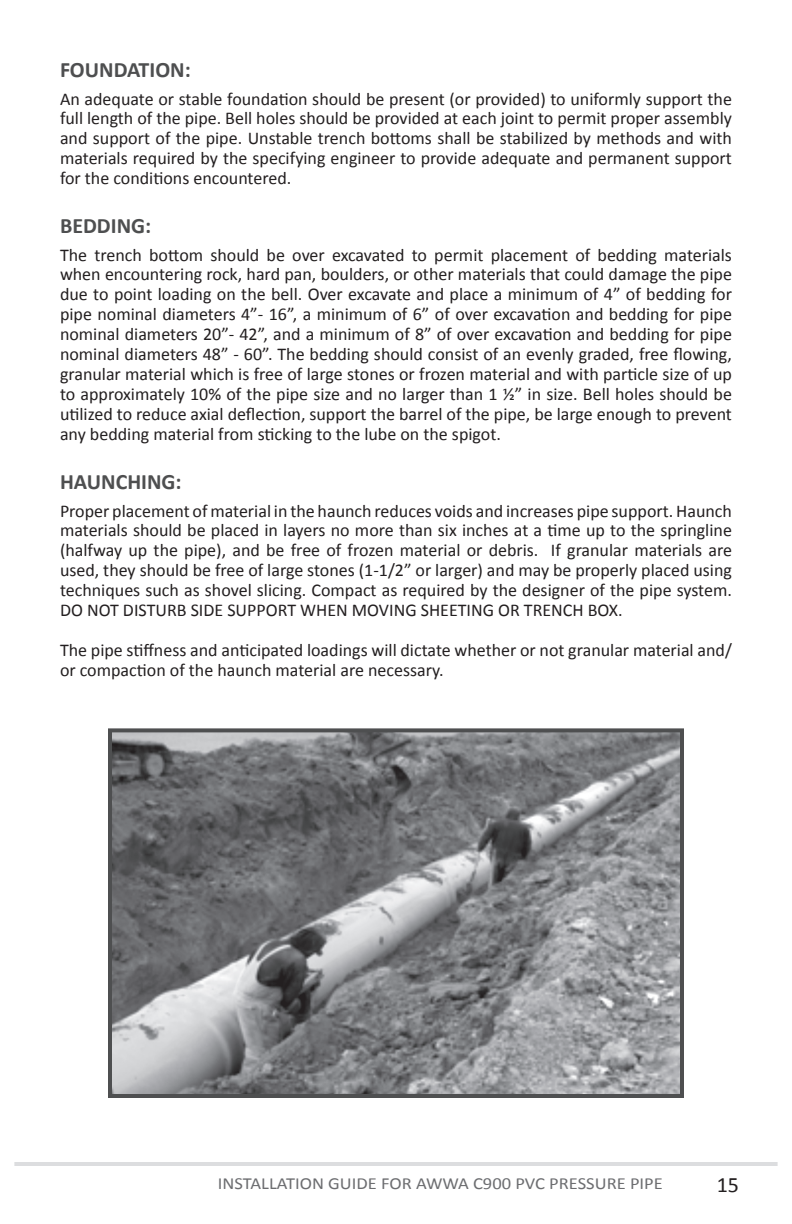
<style>
.page{position:relative;width:792px;height:1224px;background:#fff}
.page>*{position:absolute;margin:0;border:0;box-sizing:border-box;transform-origin:0 0}
.t1{font:700 22px "Calibri";color:#4e4f50}
.t2{font:22px "Calibri";color:#231f20}
.t3{font:18px/20px "Calibri";color:#231f20;text-align:justify}
.t4{font:17px "Calibri";color:#6c6d70;scale:1.1 1}
</style>
<div class="page">
<hr style="left:14px;top:1162px;width:764px;height:4px;background:#dcdddf">
<img style="left:113px;top:733px;width:566px;height:360px">
<div style="left:108px;top:728px;width:576px;height:370px;border:4px solid #4e4f50"></div>
<p class="t1" style="left:60px;top:55px;width:132px">FOUNDATION:</p>
<p class="t3" style="left:60px;top:89px;width:674px">An adequate or stable foundation should be present (or provided) to uniformly support the full length of the pipe. Bell holes should be provided at each joint to permit proper assembly and support of the pipe. Unstable trench bottoms shall be stabilized by methods and with materials required by the specifying engineer to provide adequate and permanent support for the conditions encountered.</p>
<p class="t1" style="left:60px;top:211px;width:93px">BEDDING:</p>
<p class="t3" style="left:60px;top:245px;width:674px">The trench bottom should be over excavated to permit placement of bedding materials when encountering rock, hard pan, boulders, or other materials that could damage the pipe due to point loading on the bell. Over excavate and place a minimum of 4” of bedding for pipe nominal diameters 4”- 16”, a minimum of 6” of over excavation and bedding for pipe nominal diameters 20”- 42”, and a minimum of 8” of over excavation and bedding for pipe nominal diameters 48” - 60”. The bedding should consist of an evenly graded, free flowing, granular material which is free of large stones or frozen material and with particle size of up to approximately 10% of the pipe size and no larger than 1 ½” in size. Bell holes should be utilized to reduce axial deflection, support the barrel of the pipe, be large enough to prevent any bedding material from sticking to the lube on the spigot.</p>
<p class="t1" style="left:60px;top:467px;width:123px">HAUNCHING:</p>
<p class="t3" style="left:60px;top:501px;width:674px">Proper placement of material in the haunch reduces voids and increases pipe support. Haunch materials should be placed in layers no more than six inches at a time up to the springline (halfway up the pipe), and be free of frozen material or debris. If granular materials are used, they should be free of large stones (1-1/2” or larger) and may be properly placed using techniques such as shovel slicing. Compact as required by the designer of the pipe system.<br>DO NOT DISTURB SIDE SUPPORT WHEN MOVING SHEETING OR TRENCH BOX.</p>
<p class="t3" style="left:60px;top:641px;width:673px">The pipe stiffness and anticipated loadings will dictate whether or not granular material and/ or compaction of the haunch material are necessary.</p>
<p class="t4" style="left:218px;top:1172px;width:406px">INSTALLATION GUIDE FOR AWWA C900 PVC PRESSURE PIPE</p>
<p class="t2" style="left:717px;top:1170px;width:24px">15</p>
</div>
